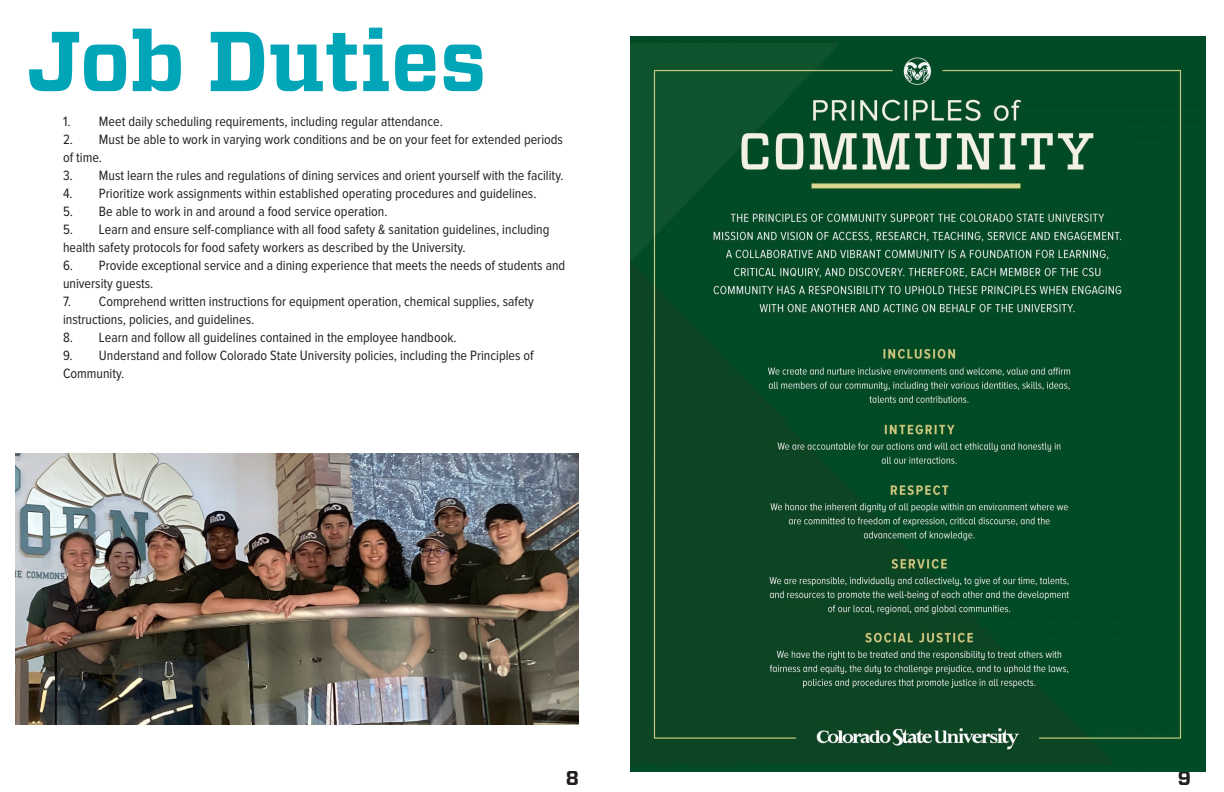
<style>
.page{position:relative;width:1224px;height:792px;background:#fff}
.page>*{position:absolute;margin:0;border:0;box-sizing:border-box;transform-origin:0 0}
.title_light_color{font:700 84.6px "Vitesse";color:#00a5b8}
.t1{font:700 20px "Vitesse";color:#231f20}
.table_contents_soft{font:14px/18px "Proxima Nova Cond";color:#231f20}
</style>
<div class="page">
<img style="left:630px;top:36px;width:576px;height:735px">
<img style="left:16px;top:454px;width:562px;height:271px">
<p class="title_light_color" style="left:27px;top:5px;width:461px">Job Duties</p>
<p class="table_contents_soft" style="left:63px;top:113px;width:381px">1. Meet daily scheduling requirements, including regular attendance.</p>
<p class="table_contents_soft" style="left:63px;top:131px;width:502px">2. Must be able to work in varying work conditions and be on your feet for extended periods of time.</p>
<p class="table_contents_soft" style="left:63px;top:167px;width:502px">3. Must learn the rules and regulations of dining services and orient yourself with the facility.</p>
<p class="table_contents_soft" style="left:63px;top:185px;width:475px">4. Prioritize work assignments within established operating procedures and guidelines.</p>
<p class="table_contents_soft" style="left:63px;top:203px;width:326px">5. Be able to work in and around a food service operation.</p>
<p class="table_contents_soft" style="left:63px;top:221px;width:488px">5. Learn and ensure self-compliance with all food safety &amp; sanitation guidelines, including health safety protocols for food safety workers as described by the University.</p>
<p class="table_contents_soft" style="left:63px;top:257px;width:504px">6. Provide exceptional service and a dining experience that meets the needs of students and university guests.</p>
<p class="table_contents_soft" style="left:63px;top:293px;width:473px">7. Comprehend written instructions for equipment operation, chemical supplies, safety instructions, policies, and guidelines.</p>
<p class="table_contents_soft" style="left:63px;top:329px;width:395px">8. Learn and follow all guidelines contained in the employee handbook.</p>
<p class="table_contents_soft" style="left:63px;top:347px;width:472px">9. Understand and follow Colorado State University policies, including the Principles of<br>Community.</p>
<h2 class="t1" style="left:566px;top:765px;width:15px">8</h2>
<h2 class="t1" style="left:1178px;top:765px;width:15px">9</h2>
</div>
